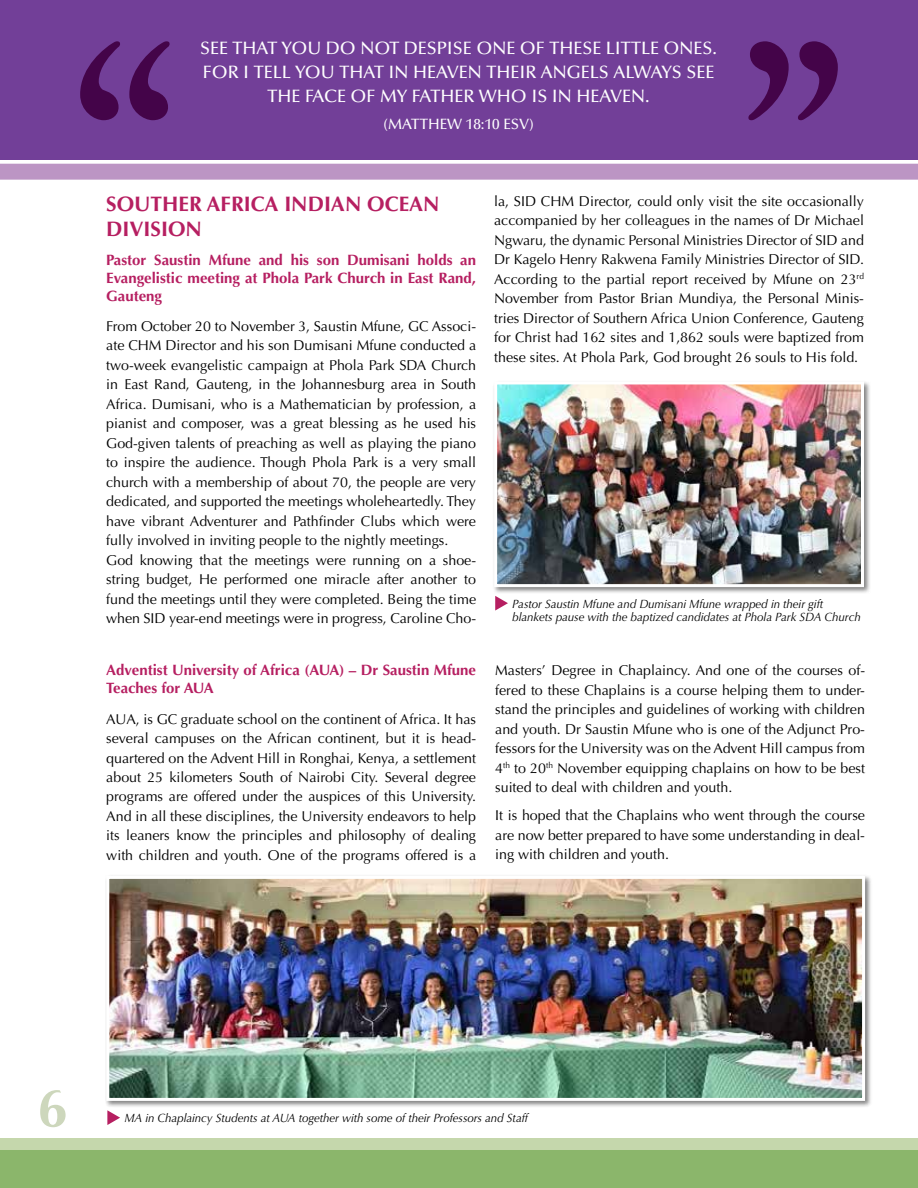
<style>
.page{position:relative;width:918px;height:1188px;background:#fff}
.page>*{position:absolute;margin:0;border:0;box-sizing:border-box;transform-origin:0 0}
.t1{font:700 54px "Optima LT Std";color:#cdd7bc}
.t2{font:700 21px/25.2px "Optima LT";color:#b61f61}
.t3{font:500 18px/24px "Optima LT Std";color:#fff;text-align:center}
.t4{font:700 15px/18px "Optima LT Std";color:#b61f61;text-align:justify}
.t5{font:500 15px "Optima LT Std";color:#fff}
.t6{font:14.25px/19.5px "Optima LT";color:#000;text-align:justify}
.t7{font:italic 12px/13.2px "Optima LT Std";letter-spacing:-.005em;color:#000;scale:.96 1}
</style>
<div class="page">
<div style="left:0;top:0;width:918px;height:159px;background:#723f98"></div>
<div style="left:0;top:164px;width:918px;height:16px;background:#bc95c4"></div>
<div style="left:0;top:1145px;width:918px;height:43px;background:#8bb66b"></div>
<div style="left:0;top:1139px;width:918px;height:11px;background:#c5d7ac"></div>
<svg style="left:80px;top:41px;width:90px;height:79px"></svg>
<svg style="left:748px;top:41px;width:90px;height:79px"></svg>
<svg style="left:107px;top:1110px;width:13px;height:15px"></svg>
<svg style="left:495px;top:596px;width:13px;height:15px"></svg>
<div style="left:105px;top:874px;width:767px;height:235px;background:#000;opacity:.5"></div>
<img style="left:110px;top:880px;width:751px;height:217px">
<div style="left:106px;top:876px;width:759px;height:225px;border:3px solid #fff"></div>
<div style="left:492px;top:380px;width:380px;height:215px;background:#000;opacity:.5"></div>
<img style="left:498px;top:385px;width:362px;height:198px">
<div style="left:494px;top:381px;width:370px;height:206px;border:3px solid #fff"></div>
<p class="t3" style="left:200px;top:37px;width:519px">SEE THAT YOU DO NOT DESPISE ONE OF THESE LITTLE ONES.<br>FOR I TELL YOU THAT IN HEAVEN THEIR ANGELS ALWAYS SEE<br>THE FACE OF MY FATHER WHO IS IN HEAVEN.</p>
<p class="t5" style="left:383px;top:115px;width:153px">(MATTHEW 18:10 ESV)</p>
<h2 class="t2" style="left:106px;top:191px;width:335px">SOUTHER AFRICA INDIAN OCEAN<br>DIVISION</h2>
<p class="t4" style="left:106px;top:251px;width:371px">Pastor Saustin Mfune and his son Dumisani holds an Evangelistic meeting at Phola Park Church in East Rand, Gauteng</p>
<p class="t6" style="left:106px;top:316px;width:371px;text-align:left">From October 20 to November 3, Saustin Mfune, GC Associ&shy;ate CHM Director and his son Dumisani Mfune conducted a two-week evangelistic campaign at Phola Park SDA Church in East Rand, Gauteng, in the Johannesburg area in South Africa. Dumisani, who is a Mathematician by profession, a pianist and composer, was a great blessing as he used his God-given talents of preaching as well as playing the piano to inspire the audience. Though Phola Park is a very small church with a membership of about 70, the people are very dedicated, and supported the meetings wholeheartedly. They have vibrant Adventurer and Pathfinder Clubs which were fully involved in inviting people to the nightly meetings.<br>God knowing that the meetings were running on a shoe&shy;string budget, He performed one miracle after another to fund the meetings until they were completed. Being the time when SID year-end meetings were in progress, Caroline Cho-</p>
<p class="t4" style="left:106px;top:662px;width:371px">Adventist University of Africa (AUA) – Dr Saustin Mfune<br>Teaches for AUA</p>
<p class="t6" style="left:106px;top:709px;width:371px">AUA, is GC graduate school on the continent of Africa. It has several campuses on the African continent, but it is head&shy;quartered on the Advent Hill in Ronghai, Kenya, a settlement about 25 kilometers South of Nairobi City. Several degree programs are offered under the auspices of this University.<br>And in all these disciplines, the University endeavors to help its leaners know the principles and philosophy of dealing with children and youth. One of the programs offered is a</p>
<p class="t6" style="left:494px;top:192px;width:371px">la, SID CHM Director, could only visit the site occasionally accompanied by her colleagues in the names of Dr Michael Ngwaru, the dynamic Personal Ministries Director of SID and Dr Kagelo Henry Rakwena Family Ministries Director of SID.<br>According to the partial report received by Mfune on 23<sup>rd </sup>November from Pastor Brian Mundiya, the Personal Minis&shy;tries Director of Southern Africa Union Conference, Gauteng for Christ had 162 sites and 1,862 souls were baptized from these sites. At Phola Park, God brought 26 souls to His fold.</p>
<p class="t7" style="left:512px;top:597px;width:365px">Pastor Saustin Mfune and Dumisani Mfune wrapped in their gift blankets pause with the baptized candidates at Phola Park SDA Church</p>
<p class="t6" style="left:495px;top:661px;width:371px">Masters’ Degree in Chaplaincy. And one of the courses of&shy;fered to these Chaplains is a course helping them to under&shy;stand the principles and guidelines of working with children and youth. Dr Saustin Mfune who is one of the Adjunct Pro&shy;fessors for the University was on the Advent Hill campus from 4<sup>th</sup> to 20<sup>th</sup> November equipping chaplains on how to be best suited to deal with children and youth.</p>
<p class="t6" style="left:495px;top:806px;width:371px">It is hoped that the Chaplains who went through the course are now better prepared to have some understanding in deal&shy;ing with children and youth.</p>
<h1 class="t1" style="left:37px;top:1077px;width:32px">6</h1>
<p class="t7" style="left:124px;top:1112px;width:422px">MA in Chaplaincy Students at AUA together with some of their Professors and Staff</p>
</div>
